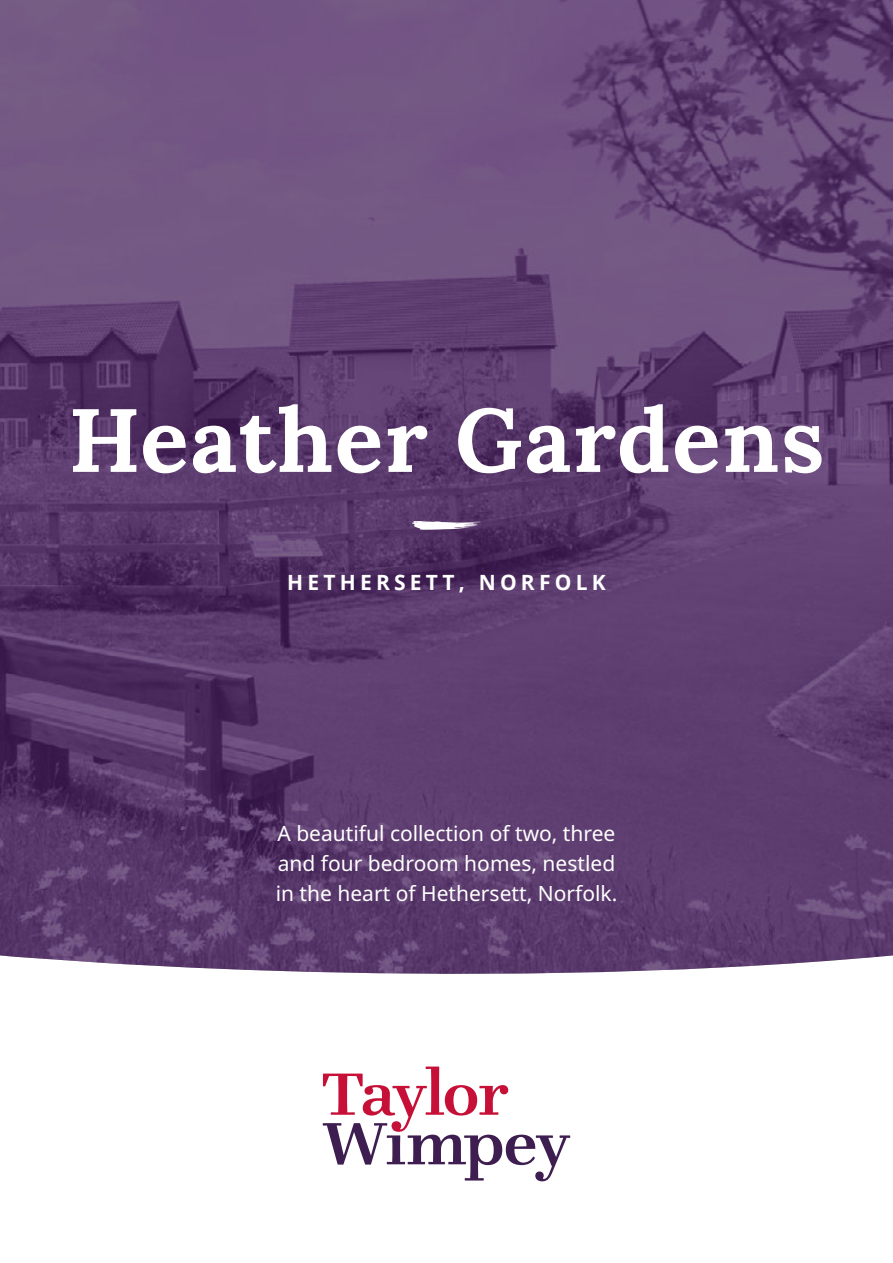
<style>
.page{position:relative;width:893px;height:1263px;background:#fff}
.page>*{position:absolute;margin:0;border:0;box-sizing:border-box;transform-origin:0 0}
.t1{font:700 89.55px "Lora";letter-spacing:.02em;color:#fff}
.t2{font:21px/30px "Noto Sans";color:#fff;text-align:justify}
.t3{font:700 21px "Noto Sans";letter-spacing:.2em;color:#fff}
</style>
<div class="page">
<img style="left:0;top:0;width:893px;height:974px">
<svg style="left:323px;top:1066px;width:247px;height:115px"></svg>
<svg style="left:412px;top:521px;width:69px;height:9px"></svg>
<h1 class="t1" style="left:69px;top:364px;width:757px">Heather Gardens</h1>
<p class="t3" style="left:287px;top:567px;width:320px">HETHERSETT, NORFOLK</p>
<p class="t2" style="left:276px;top:819px;width:343px">A beautiful collection of two, three and four bedroom homes, nestled in the heart of Hethersett, Norfolk.</p>
</div>
